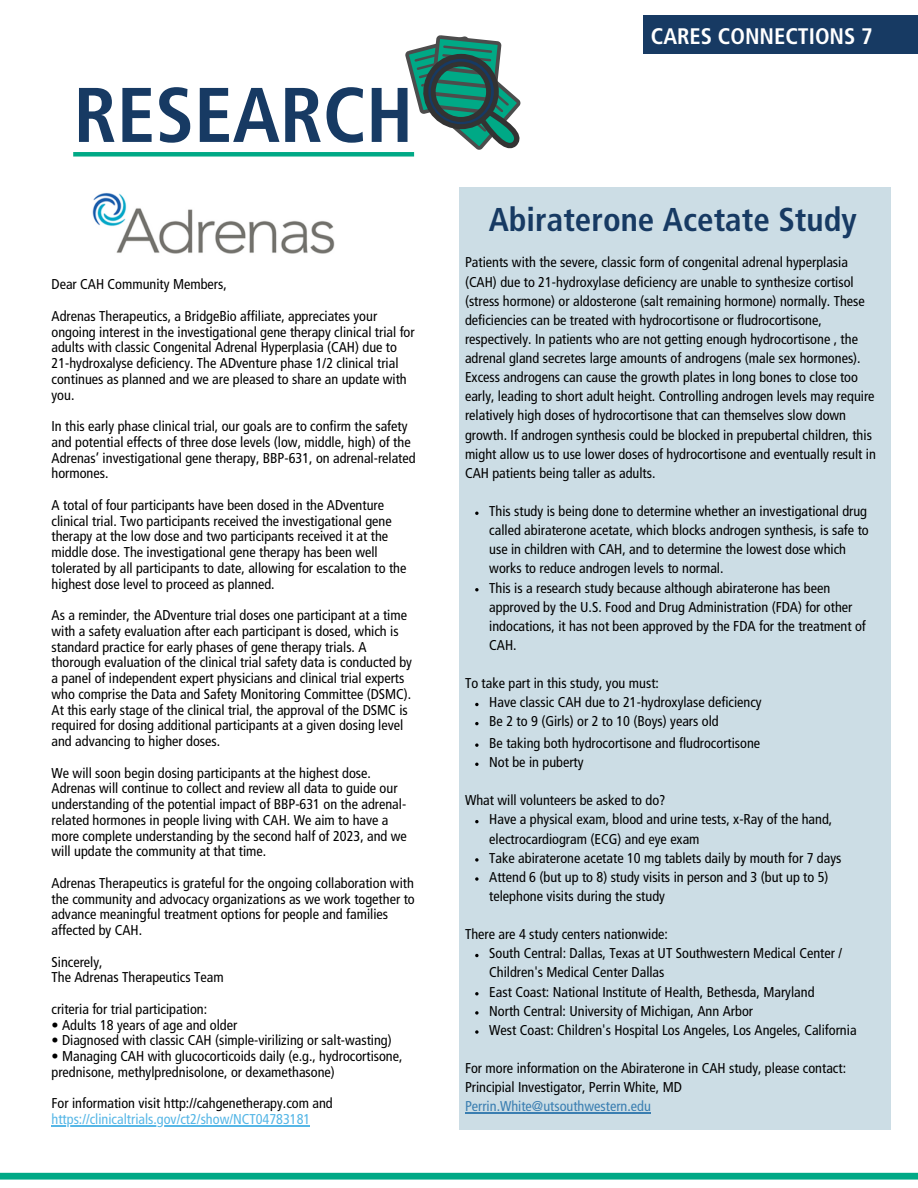
<style>
.page{position:relative;width:918px;height:1188px;background:#fff}
.page>*{position:absolute;margin:0;border:0;box-sizing:border-box;transform-origin:0 0}
.t1{font:77.4px "Frutiger LT 67 Bd Cn";color:#173a63}
.t2{font:33px "Frutiger LT 67 Bd Cn";color:#173a63}
.t3{font:22.5px "Frutiger LT 67 Bd Cn";color:#fff}
.t4{font:14.25px/15.8px "Frutiger LT 57 Cn";color:#000}
.t5{font:14.25px "Frutiger LT 57 Cn";color:#3a7eb1}
.s1{color:#55b6e6}
</style>
<div class="page">
<svg style="left:0;top:1173px;width:918px;height:7px;background:#0fae8d"></svg>
<div style="left:643px;top:16px;width:275px;height:37px;background:#173a63"></div>
<img style="left:92px;top:193px;width:243px;height:61px">
<div style="left:459px;top:187px;width:431px;height:942px;background:#ccdde5"></div>
<svg style="left:405px;top:35px;width:116px;height:115px"></svg>
<hr style="left:52px;top:1125px;width:258px;height:1px;background:#55b6e6">
<svg style="left:475px;top:512px;width:4px;height:3px"></svg>
<svg style="left:475px;top:588px;width:4px;height:3px"></svg>
<svg style="left:475px;top:703px;width:4px;height:3px"></svg>
<svg style="left:475px;top:722px;width:4px;height:3px"></svg>
<svg style="left:475px;top:743px;width:4px;height:4px"></svg>
<svg style="left:475px;top:763px;width:4px;height:3px"></svg>
<svg style="left:475px;top:820px;width:4px;height:3px"></svg>
<svg style="left:475px;top:858px;width:4px;height:4px"></svg>
<svg style="left:475px;top:877px;width:4px;height:4px"></svg>
<svg style="left:475px;top:954px;width:4px;height:3px"></svg>
<svg style="left:475px;top:992px;width:4px;height:3px"></svg>
<svg style="left:475px;top:1011px;width:4px;height:4px"></svg>
<svg style="left:475px;top:1030px;width:4px;height:4px"></svg>
<hr style="left:465px;top:1112px;width:186px;height:2px;background:#3a7eb1">
<div style="left:73px;top:152px;width:341px;height:5px;background:#00a986"></div>
<p class="t1" style="left:74px;top:80px;width:341px">RESEARCH</p>
<p class="t4" style="left:52px;top:277px;width:177px">Dear CAH Community Members,</p>
<p class="t4" style="left:52px;top:309px;width:365px">Adrenas Therapeutics, a BridgeBio affiliate, appreciates your ongoing interest in the investigational gene therapy clinical trial for adults with classic Congenital Adrenal Hyperplasia (CAH) due to 21-hydroxalyse deficiency. The ADventure phase 1/2 clinical trial continues as planned and we are pleased to share an update with you.</p>
<p class="t4" style="left:52px;top:419px;width:366px">In this early phase clinical trial, our goals are to confirm the safety and potential effects of three dose levels (low, middle, high) of the Adrenas’ investigational gene therapy, BBP-631, on adrenal-related hormones.</p>
<p class="t4" style="left:52px;top:498px;width:356px">A total of four participants have been dosed in the ADventure clinical trial. Two participants received the investigational gene therapy at the low dose and two participants received it at the middle dose. The investigational gene therapy has been well tolerated by all participants to date, allowing for escalation to the highest dose level to proceed as planned.</p>
<p class="t4" style="left:52px;top:608px;width:362px">As a reminder, the ADventure trial doses one participant at a time with a safety evaluation after each participant is dosed, which is standard practice for early phases of gene therapy trials. A thorough evaluation of the clinical trial safety data is conducted by a panel of independent expert physicians and clinical trial experts who comprise the Data and Safety Monitoring Committee (DSMC).<br>At this early stage of the clinical trial, the approval of the DSMC is required for dosing additional participants at a given dosing level and advancing to higher doses.</p>
<p class="t4" style="left:52px;top:766px;width:357px">We will soon begin dosing participants at the highest dose.<br>Adrenas will continue to collect and review all data to guide our understanding of the potential impact of BBP-631 on the adrenal&shy;related hormones in people living with CAH. We aim to have a more complete understanding by the second half of 2023, and we will update the community at that time.</p>
<p class="t4" style="left:52px;top:876px;width:365px">Adrenas Therapeutics is grateful for the ongoing collaboration with the community and advocacy organizations as we work together to advance meaningful treatment options for people and families affected by CAH.</p>
<p class="t4" style="left:52px;top:955px;width:53px">Sincerely,</p>
<p class="t4" style="left:52px;top:970px;width:174px">The Adrenas Therapeutics Team</p>
<p class="t4" style="left:52px;top:1002px;width:157px">criteria for trial participation:</p>
<p class="t4" style="left:52px;top:1018px;width:187px">• Adults 18 years of age and older</p>
<p class="t4" style="left:52px;top:1033px;width:342px">• Diagnosed with classic CAH (simple-virilizing or salt-wasting)</p>
<p class="t4" style="left:52px;top:1049px;width:353px">• Managing CAH with glucocorticoids daily (e.g., hydrocortisone, prednisone, methylprednisolone, or dexamethasone)</p>
<p class="t4" style="left:52px;top:1096px;width:283px">For information visit http://cahgenetherapy.com and <span class="s1">https://clinicaltrials.gov/ct2/show/NCT04783181</span></p>
<p class="t3" style="left:651px;top:26px;width:224px">CARES CONNECTIONS 7</p>
<p class="t2" style="left:489px;top:205px;width:369px">Abiraterone Acetate Study</p>
<p class="t4" style="left:465px;top:254px;width:412px;line-height:19.2px">Patients with the severe, classic form of congenital adrenal hyperplasia (CAH) due to 21-hydroxylase deficiency are unable to synthesize cortisol (stress hormone) or aldosterone (salt remaining hormone) normally. These deficiencies can be treated with hydrocortisone or fludrocortisone, respectively. In patients who are not getting enough hydrocortisone , the adrenal gland secretes large amounts of androgens (male sex hormones).<br>Excess androgens can cause the growth plates in long bones to close too early, leading to short adult height. Controlling androgen levels may require relatively high doses of hydrocortisone that can themselves slow down growth. If androgen synthesis could be blocked in prepubertal children, this might allow us to use lower doses of hydrocortisone and eventually result in CAH patients being taller as adults.</p>
<p class="t4" style="left:489px;top:502px;width:381px;line-height:19.2px">This study is being done to determine whether an investigational drug called abiraterone acetate, which blocks androgen synthesis, is safe to use in children with CAH, and to determine the lowest dose which works to reduce androgen levels to normal.</p>
<p class="t4" style="left:489px;top:579px;width:378px;line-height:19.2px">This is a research study because although abiraterone has been approved by the U.S. Food and Drug Administration (FDA) for other indocations, it has not been approved by the FDA for the treatment of CAH.</p>
<p class="t4" style="left:465px;top:676px;width:195px">To take part in this study, you must:</p>
<p class="t4" style="left:489px;top:695px;width:274px">Have classic CAH due to 21-hydroxylase deficiency</p>
<p class="t4" style="left:489px;top:714px;width:231px">Be 2 to 9 (Girls) or 2 to 10 (Boys) years old</p>
<p class="t4" style="left:489px;top:736px;width:272px">Be taking both hydrocortisone and fludrocortisone</p>
<p class="t4" style="left:489px;top:755px;width:96px">Not be in puberty</p>
<p class="t4" style="left:465px;top:793px;width:202px">What will volunteers be asked to do?</p>
<p class="t4" style="left:489px;top:811px;width:345px;line-height:19.2px">Have a physical exam, blood and urine tests, x-Ray of the hand, electrocardiogram (ECG) and eye exam</p>
<p class="t4" style="left:489px;top:851px;width:354px">Take abiraterone acetate 10 mg tablets daily by mouth for 7 days</p>
<p class="t4" style="left:489px;top:868px;width:341px;line-height:19.2px">Attend 6 (but up to 8) study visits in person and 3 (but up to 5) telephone visits during the study</p>
<p class="t4" style="left:465px;top:927px;width:204px">There are 4 study centers nationwide:</p>
<p class="t4" style="left:489px;top:944px;width:354px;line-height:19.2px">South Central: Dallas, Texas at UT Southwestern Medical Center /<br>Children's Medical Center Dallas</p>
<p class="t4" style="left:489px;top:984px;width:327px">East Coast: National Institute of Health, Bethesda, Maryland</p>
<p class="t4" style="left:489px;top:1004px;width:265px">North Central: University of Michigan, Ann Arbor</p>
<p class="t4" style="left:489px;top:1023px;width:369px">West Coast: Children's Hospital Los Angeles, Los Angeles, California</p>
<p class="t4" style="left:465px;top:1059px;width:383px;line-height:19.2px">For more information on the Abiraterone in CAH study, please contact:<br>Principial Investigator, Perrin White, MD</p>
<p class="t5" style="left:465px;top:1100px;width:187px">Perrin.White@utsouthwestern.edu</p>
</div>
